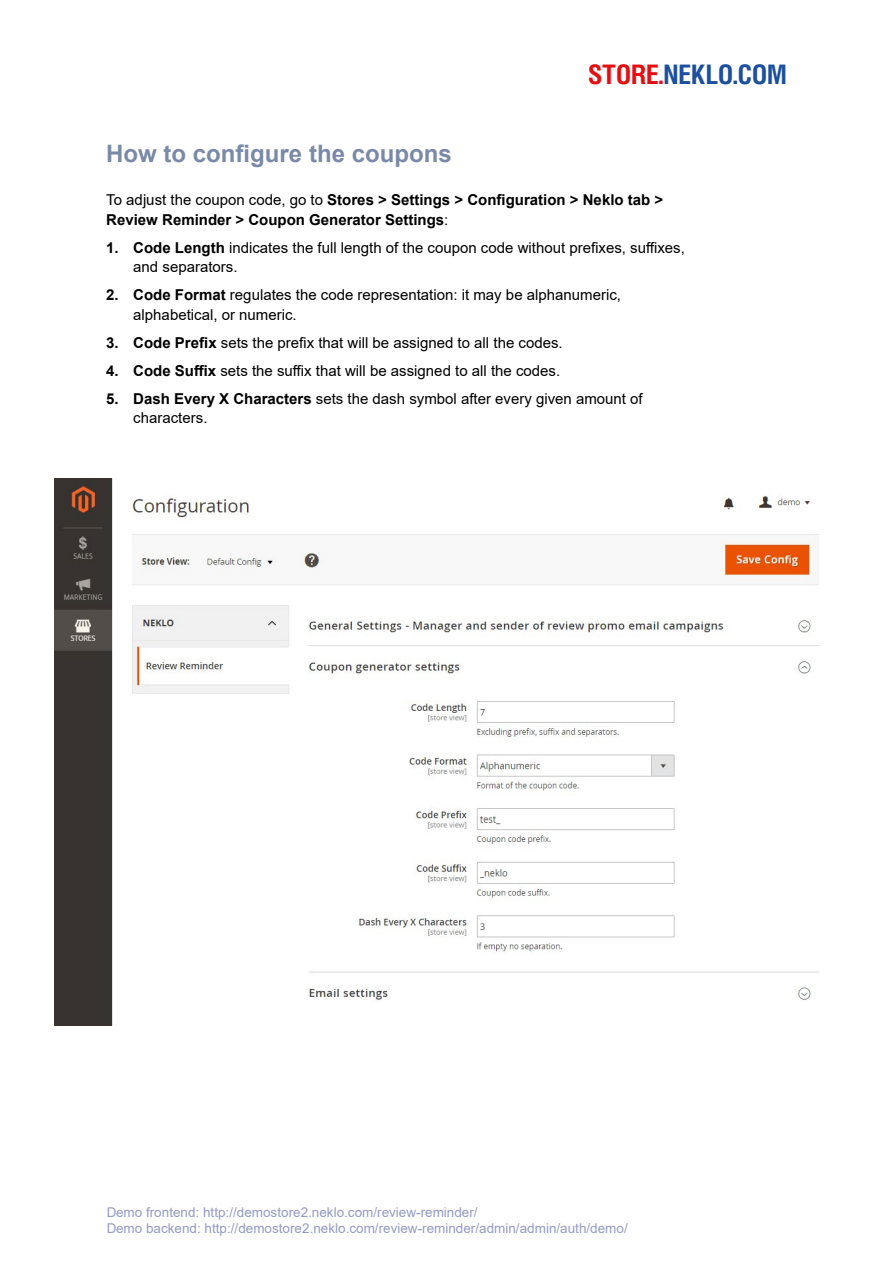
<style>
.page{position:relative;width:893px;height:1263px;background:#fff}
.page>*{position:absolute;margin:0;border:0;box-sizing:border-box;transform-origin:0 0}
.t1{font:27px "War Helios Cond C Bold";color:#1c4f9e}
.t2{font:700 24px "Arial";color:#7989a7}
.t3{font:15px/19.5px "Arial";color:#000}
.t4{font:700 15px/19.5px "Arial";color:#000}
.t5{font:13.5px/16.5px "Arial";color:#283583}
.s1{color:#e30f13}
.s2{font-weight:400}
.s3{font-weight:700}
</style>
<div class="page">
<img style="left:54px;top:478px;width:766px;height:547px">
<h1 class="t1" style="left:588px;top:57px;width:200px"><span class="s1">STORE.</span>NEKLO.COM</h1>
<h2 class="t2" style="left:106px;top:137px;width:347px">How to configure the coupons</h2>
<p class="t4" style="left:106px;top:190px;width:558px"><span class="s2">To adjust the coupon code, go to</span> Stores &gt; Settings &gt; Configuration &gt; Neklo tab &gt;<br>Review Reminder &gt; Coupon Generator Settings<span class="s2">:</span></p>
<p class="t3" style="left:133px;top:237px;width:553px;text-indent:-27px"><span class="s3">1. Code Length</span> indicates the full length of the coupon code without prefixes, suffixes, and separators.</p>
<p class="t3" style="left:133px;top:285px;width:489px;text-indent:-27px"><span class="s3">2. Code Format</span> regulates the code representation: it may be alphanumeric, alphabetical, or numeric.</p>
<p class="t3" style="left:106px;top:332px;width:458px"><span class="s3">3. Code Prefix</span> sets the prefix that will be assigned to all the codes.</p>
<p class="t3" style="left:106px;top:360px;width:455px"><span class="s3">4. Code Suffix</span> sets the suffix that will be assigned to all the codes.</p>
<p class="t3" style="left:133px;top:388px;width:511px;text-indent:-27px"><span class="s3">5. Dash Every X Characters</span> sets the dash symbol after every given amount of characters.</p>
<p class="t5" style="left:106px;top:1204px;width:523px">Demo frontend: http://demostore2.neklo.com/review-reminder/<br>Demo backend: http://demostore2.neklo.com/review-reminder/admin/admin/auth/demo/</p>
</div>
